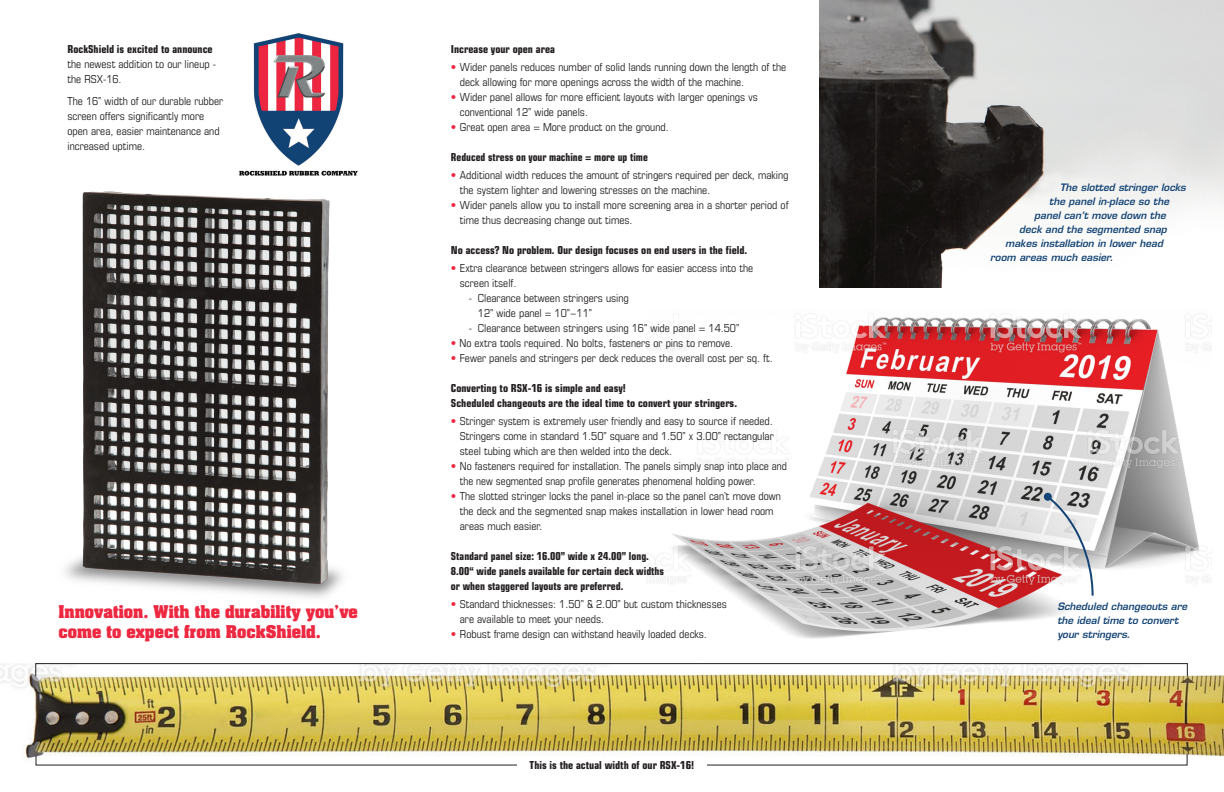
<style>
.page{position:relative;width:1224px;height:792px;background:#fff}
.page>*{position:absolute;margin:0;border:0;box-sizing:border-box;transform-origin:0 0}
.t1{font:700 15px/20px "Aachen Std";color:#ed2841}
.t2{font:condensed 11px/15px "Eurostile LT Std";color:#231f20}
.t3{font:700 condensed 11px/15px "Eurostile LT Std";color:#231f20}
.t4{font:700 condensed 11px "Eurostile LT Std";color:#231f20;scale:.95 1}
.t5{font:italic 600 10px/14px "Eurostile LT Std";color:#144475}
.s1{font-weight:700}
.s2{color:#ed2841}
</style>
<div class="page">
<img style="left:646px;top:313px;width:566px;height:326px">
<img style="left:819px;top:0;width:405px;height:288px">
<img style="left:65px;top:191px;width:277px;height:407px">
<img style="left:0;top:664px;width:1224px;height:102px">
<img style="left:239px;top:33px;width:119px;height:143px">
<svg style="left:36px;top:754px;width:1152px;height:12px"></svg>
<svg style="left:1045px;top:494px;width:50px;height:104px"></svg>
<div style="left:1044px;top:493px;width:8px;height:8px;background:#144475;border-radius:50%"></div>
<svg style="left:35px;top:663px;width:1153px;height:14px"></svg>
<div style="left:517px;top:761px;width:190px;height:31px;background:#fff"></div>
<p class="t2" style="left:68px;top:42px;width:150px"><span class="s1">RockShield is excited to announce </span>the newest addition to our lineup - the RSX-16.</p>
<p class="t2" style="left:68px;top:94px;width:157px">The 16” width of our durable rubber screen offers significantly more open area, easier maintenance and increased uptime.</p>
<p class="t1" style="left:58px;top:601px;width:301px">Innovation. With the durability you’ve come to expect from RockShield.</p>
<p class="t3" style="left:451px;top:42px;width:106px">Increase your open area</p>
<p class="t2" style="left:460px;top:60px;width:328px;text-indent:-9px"><span class="s2">•</span> Wider panels reduces number of solid lands running down the length of the deck allowing for more openings across the width of the machine.</p>
<p class="t2" style="left:460px;top:90px;width:299px;text-indent:-9px"><span class="s2">•</span> Wider panel allows for more efficient layouts with larger openings vs conventional 12” wide panels.</p>
<p class="t2" style="left:451px;top:120px;width:219px"><span class="s2">•</span> Great open area = More product on the ground.</p>
<p class="t4" style="left:451px;top:151px;width:209px">Reduced stress on your machine = more up time</p>
<p class="t2" style="left:460px;top:167px;width:330px;text-indent:-9px"><span class="s2">•</span> Additional width reduces the amount of stringers required per deck, making the system lighter and lowering stresses on the machine.</p>
<p class="t2" style="left:460px;top:197px;width:330px;text-indent:-9px"><span class="s2">•</span> Wider panels allow you to install more screening area in a shorter period of time thus decreasing change out times.</p>
<p class="t3" style="left:451px;top:243px;width:298px">No access? No problem. Our design focuses on end users in the field.</p>
<p class="t2" style="left:460px;top:260px;width:295px;text-indent:-9px"><span class="s2">•</span> Extra clearance between stringers allows for easier access into the screen itself.</p>
<p class="t2" style="left:478px;top:290px;width:152px;text-indent:-9px">- Clearance between stringers using<br>12” wide panel = 10”-11”</p>
<p class="t2" style="left:469px;top:320px;width:272px">- Clearance between stringers using 16” wide panel = 14.50”</p>
<p class="t2" style="left:451px;top:335px;width:284px"><span class="s2">•</span> No extra tools required. No bolts, fasteners or pins to remove.</p>
<p class="t2" style="left:451px;top:350px;width:323px"><span class="s2">•</span> Fewer panels and stringers per deck reduces the overall cost per sq. ft.</p>
<p class="t3" style="left:451px;top:380px;width:177px">Converting to RSX-16 is simple and easy!</p>
<p class="t3" style="left:451px;top:395px;width:288px">Scheduled changeouts are the ideal time to convert your stringers.</p>
<p class="t2" style="left:460px;top:413px;width:315px;text-align:justify;text-indent:-9px"><span class="s2">•</span> Stringer system is extremely user friendly and easy to source if needed.<br>Stringers come in standard 1.50” square and 1.50” x 3.00” rectangular steel tubing which are then welded into the deck.</p>
<p class="t2" style="left:460px;top:458px;width:329px;text-indent:-9px"><span class="s2">•</span> No fasteners required for installation. The panels simply snap into place and the new segmented snap profile generates phenomenal holding power.</p>
<p class="t2" style="left:460px;top:488px;width:323px;text-indent:-9px"><span class="s2">•</span> The slotted stringer locks the panel in-place so the panel can’t move down the deck and the segmented snap makes installation in lower head room areas much easier.</p>
<p class="t3" style="left:451px;top:548px;width:215px">Standard panel size: 16.00” wide x 24.00” long.<br>8.00“ wide panels available for certain deck widths or when staggered layouts are preferred.</p>
<p class="t2" style="left:460px;top:596px;width:269px;text-indent:-9px"><span class="s2">•</span> Standard thicknesses: 1.50” &amp; 2.00” but custom thicknesses are available to meet your needs.</p>
<p class="t2" style="left:451px;top:626px;width:258px"><span class="s2">•</span> Robust frame design can withstand heavily loaded decks.</p>
<p class="t3" style="left:530px;top:757px;width:166px">This is the actual width of our RSX-16!</p>
<p class="t5" style="left:1060px;top:181px;width:128px">The slotted stringer locks</p>
<p class="t5" style="left:1049px;top:195px;width:121px">the panel in-place so the</p>
<p class="t5" style="left:1034px;top:209px;width:133px">panel can’t move down the</p>
<p class="t5" style="left:1019px;top:223px;width:149px">deck and the segmented snap</p>
<p class="t5" style="left:1005px;top:237px;width:159px">makes installation in lower head</p>
<p class="t5" style="left:990px;top:251px;width:125px">room areas much easier.</p>
<p class="t5" style="left:1057px;top:599px;width:131px">Scheduled changeouts are the ideal time to convert your stringers.</p>
</div>
